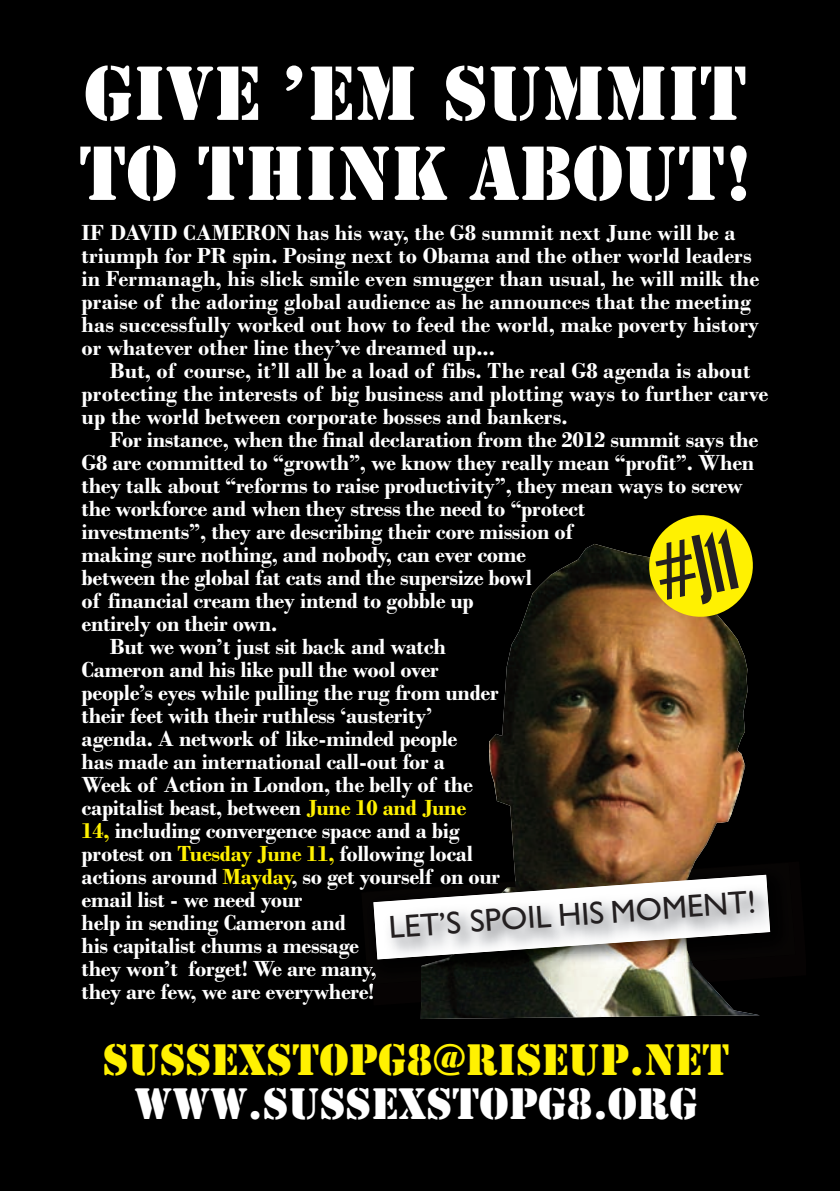
<style>
.page{position:relative;width:840px;height:1191px;background:#fff}
.page>*{position:absolute;margin:0;border:0;box-sizing:border-box;transform-origin:0 0}
.t1{font:80px/80px "Stencil";color:#fff}
.t2{font:700 extra-condensed 75.6px "Gill Sans";color:#231f20}
.t3{font:46px "Stencil";color:#fff101}
.t4{font:46px "Stencil";color:#fff}
.t5{font:32px "Gill Sans";color:#231f20}
.t6{font:700 23px/23px "Bodoni";letter-spacing:-.015em;color:#fff}
.s1{color:#fff101}
</style>
<div class="page">
<div style="left:0;top:0;width:839px;height:1191px;background:#000"></div>
<img style="left:420px;top:544px;width:339px;height:475px">
<img style="left:369px;top:861px;width:390px;height:144px">
<img style="left:421px;top:984px;width:286px;height:18px">
<img style="left:366px;top:862px;width:405px;height:122px">
<img style="left:373px;top:874px;width:396px;height:85px">
<svg style="left:644px;top:515px;width:113px;height:106px"></svg>
<h1 class="t1" style="left:79px;top:52px;width:674px">GIVE ’EM SUMMIT<br>TO THINK ABOUT!</h1>
<p class="t6" style="left:82px;top:220px;width:678px">IF DAVID CAMERON has his way, the G8 summit next June will be a triumph for PR spin. Posing next to Obama and the other world leaders in Fermanagh, his slick smile even smugger than usual, he will milk the praise of the adoring global audience as he announces that the meeting has successfully worked out how to feed the world, make poverty history or whatever other line they’ve dreamed up...</p>
<p class="t6" style="left:82px;top:358px;width:688px;text-indent:28px">But, of course, it’ll all be a load of fibs. The real G8 agenda is about protecting the interests of big business and plotting ways to further carve up the world between corporate bosses and bankers.</p>
<p class="t6" style="left:110px;top:427px;width:649px">For instance, when the final declaration from the 2012 summit says the</p>
<p class="t6" style="left:82px;top:450px;width:673px">G8 are committed to “growth”, we know they really mean “profit”. When</p>
<p class="t6" style="left:82px;top:473px;width:662px">they talk about “reforms to raise productivity”, they mean ways to screw</p>
<p class="t6" style="left:82px;top:496px;width:505px">the workforce and when they stress the need to “protect</p>
<p class="t6" style="left:82px;top:519px;width:492px">investments”, they are describing their core mission of</p>
<p class="t6" style="left:82px;top:542px;width:445px">making sure nothing, and nobody, can ever come</p>
<p class="t6" style="left:82px;top:565px;width:451px">between the global fat cats and the supersize bowl</p>
<p class="t6" style="left:82px;top:588px;width:393px">of financial cream they intend to gobble up</p>
<p class="t6" style="left:82px;top:611px;width:197px">entirely on their own.</p>
<p class="t6" style="left:110px;top:634px;width:337px">But we won’t just sit back and watch</p>
<p class="t6" style="left:82px;top:657px;width:358px">Cameron and his like pull the wool over</p>
<p class="t6" style="left:82px;top:680px;width:418px">people’s eyes while pulling the rug from under</p>
<p class="t6" style="left:82px;top:703px;width:352px">their feet with their ruthless ‘austerity’</p>
<p class="t6" style="left:82px;top:726px;width:377px">agenda. A network of like-minded people</p>
<p class="t6" style="left:82px;top:749px;width:365px">has made an international call-out for a</p>
<p class="t6" style="left:82px;top:772px;width:392px">Week of Action in London, the belly of the</p>
<p class="t6" style="left:82px;top:795px;width:386px">capitalist beast, between <span class="s1">June 10 and June</span></p>
<p class="t6" style="left:82px;top:818px;width:380px"><span class="s1">14,</span> including convergence space and a big</p>
<p class="t6" style="left:82px;top:841px;width:393px">protest on <span class="s1">Tuesday June 11,</span> following local</p>
<p class="t6" style="left:82px;top:864px;width:420px">actions around <span class="s1">Mayday</span>, so get yourself on our</p>
<p class="t6" style="left:82px;top:887px;width:222px">email list - we need your</p>
<p class="t6" style="left:82px;top:910px;width:266px">help in sending Cameron and</p>
<p class="t6" style="left:82px;top:933px;width:279px">his capitalist chums a message</p>
<p class="t6" style="left:82px;top:956px;width:296px">they won’t forget! We are many,</p>
<p class="t6" style="left:82px;top:979px;width:294px">they are few, we are everywhere!</p>
<h3 class="t3" style="left:103px;top:1031px;width:627px">SUSSEXSTOPG8@RISEUP.NET</h3>
<h3 class="t4" style="left:134px;top:1075px;width:564px">WWW.SUSSEXSTOPG8.ORG</h3>
<h2 class="t2" style="left:648px;top:535px;width:81px;rotate:-12deg">#J11</h2>
<h3 class="t5" style="left:387px;top:908px;width:369px;rotate:-4deg">LET’S SPOIL HIS MOMENT!</h3>
</div>
